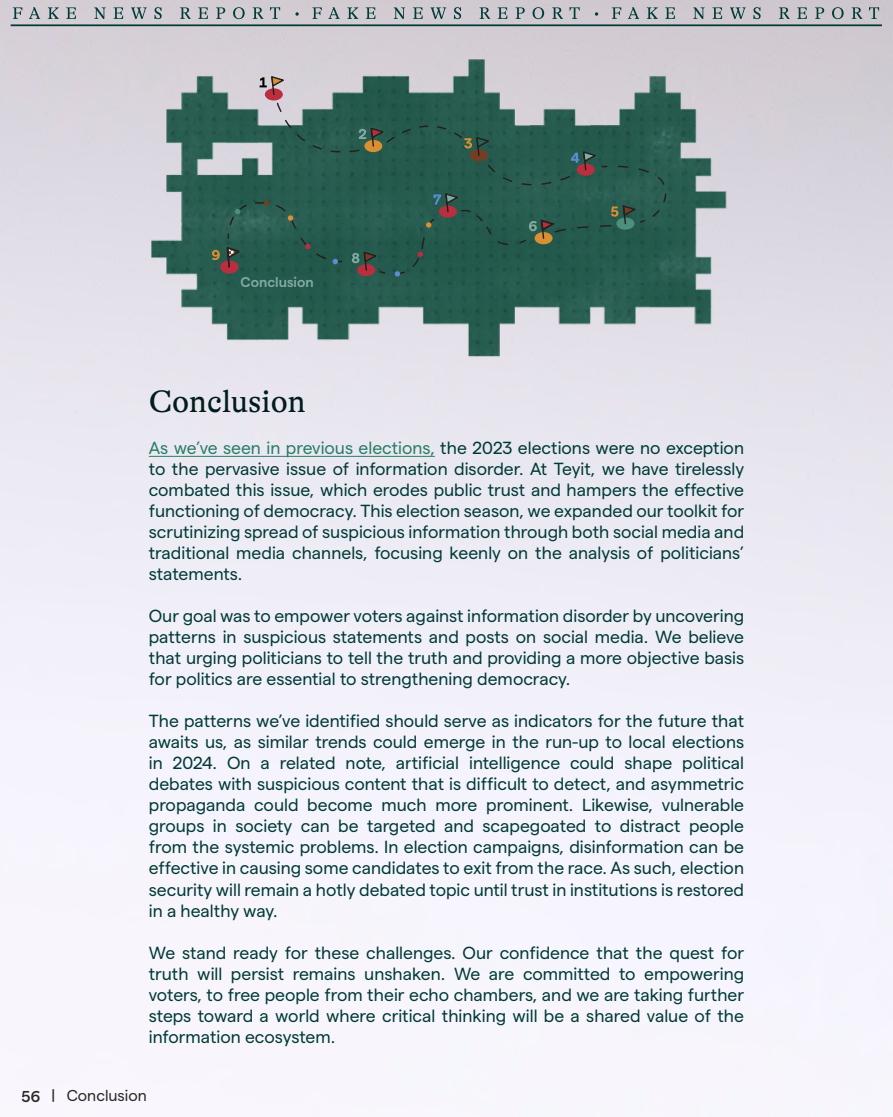
<style>
.page{position:relative;width:893px;height:1117px;background:#fff}
.page>*{position:absolute;margin:0;border:0;box-sizing:border-box;transform-origin:0 0}
.t1{font:31.5px "GT Alpina";color:#001d1c}
.t2{font:17.5px/21px "Matter";color:#003a37;text-align:justify}
.t3{font:15.75px "Matter";color:#2c2522}
.t4{font:600 14px "Matter";color:#80aba3}
.s1{color:#287d67}
.s2{font-weight:500}
</style>
<div class="page">
<img style="left:60px;top:15px;width:768px;height:382px">
<div style="left:265px;top:88px;width:18px;height:12px;background:#ba2e40;border-radius:50%"></div>
<svg style="left:260px;top:75px;width:27px;height:21px"></svg>
<hr style="left:149px;top:456px;width:286px;height:1px;background:#287d67">
<hr style="left:11px;top:24px;width:871px;height:2px;background:#003a37">
<svg style="left:212px;top:102px;width:455px;height:174px;background:#356256"></svg>
<svg style="left:13px;top:7px;width:9px;height:12px"></svg>
<svg style="left:29px;top:7px;width:11px;height:12px"></svg>
<svg style="left:48px;top:7px;width:11px;height:12px"></svg>
<svg style="left:66px;top:7px;width:10px;height:12px"></svg>
<svg style="left:94px;top:7px;width:12px;height:12px"></svg>
<svg style="left:114px;top:7px;width:9px;height:12px"></svg>
<svg style="left:131px;top:7px;width:16px;height:12px"></svg>
<svg style="left:154px;top:7px;width:8px;height:12px"></svg>
<svg style="left:180px;top:7px;width:11px;height:12px"></svg>
<svg style="left:198px;top:7px;width:10px;height:12px"></svg>
<svg style="left:216px;top:7px;width:9px;height:12px"></svg>
<svg style="left:233px;top:7px;width:12px;height:12px"></svg>
<svg style="left:253px;top:7px;width:10px;height:12px"></svg>
<svg style="left:270px;top:7px;width:10px;height:12px"></svg>
<svg style="left:295px;top:12px;width:4px;height:4px"></svg>
<svg style="left:312px;top:7px;width:10px;height:12px"></svg>
<svg style="left:328px;top:7px;width:12px;height:12px"></svg>
<svg style="left:347px;top:7px;width:11px;height:12px"></svg>
<svg style="left:366px;top:7px;width:9px;height:12px"></svg>
<svg style="left:394px;top:7px;width:11px;height:12px"></svg>
<svg style="left:413px;top:7px;width:10px;height:12px"></svg>
<svg style="left:431px;top:7px;width:15px;height:12px"></svg>
<svg style="left:454px;top:7px;width:7px;height:12px"></svg>
<svg style="left:480px;top:7px;width:10px;height:12px"></svg>
<svg style="left:498px;top:7px;width:9px;height:12px"></svg>
<svg style="left:516px;top:7px;width:9px;height:12px"></svg>
<svg style="left:533px;top:7px;width:11px;height:12px"></svg>
<svg style="left:552px;top:7px;width:11px;height:12px"></svg>
<svg style="left:569px;top:7px;width:11px;height:12px"></svg>
<svg style="left:595px;top:12px;width:3px;height:4px"></svg>
<svg style="left:612px;top:7px;width:9px;height:12px"></svg>
<svg style="left:628px;top:7px;width:11px;height:12px"></svg>
<svg style="left:647px;top:7px;width:11px;height:12px"></svg>
<svg style="left:665px;top:7px;width:10px;height:12px"></svg>
<svg style="left:693px;top:7px;width:11px;height:12px"></svg>
<svg style="left:712px;top:7px;width:10px;height:12px"></svg>
<svg style="left:730px;top:7px;width:16px;height:12px"></svg>
<svg style="left:753px;top:7px;width:8px;height:12px"></svg>
<svg style="left:779px;top:7px;width:11px;height:12px"></svg>
<svg style="left:797px;top:7px;width:10px;height:12px"></svg>
<svg style="left:815px;top:7px;width:9px;height:12px"></svg>
<svg style="left:832px;top:7px;width:12px;height:12px"></svg>
<svg style="left:852px;top:7px;width:10px;height:12px"></svg>
<svg style="left:869px;top:7px;width:10px;height:12px"></svg>
<p class="t4" style="left:241px;top:272px;width:75px">Conclusion</p>
<h1 class="t1" style="left:149px;top:384px;width:158px">Conclusion</h1>
<p class="t2" style="left:149px;top:436px;width:597px"><span class="s1">As we’ve seen in previous elections,</span> the 2023 elections were no exception to the pervasive issue of information disorder. At Teyit, we have tirelessly combated this issue, which erodes public trust and hampers the effective functioning of democracy. This election season, we expanded our toolkit for scrutinizing spread of suspicious information through both social media and traditional media channels, focusing keenly on the analysis of politicians’ statements.</p>
<p class="t2" style="left:149px;top:604px;width:597px">Our goal was to empower voters against information disorder by uncovering patterns in suspicious statements and posts on social media. We believe that urging politicians to tell the truth and providing a more objective basis for politics are essential to strengthening democracy.</p>
<p class="t2" style="left:149px;top:709px;width:597px">The patterns we’ve identified should serve as indicators for the future that awaits us, as similar trends could emerge in the run-up to local elections in 2024. On a related note, artificial intelligence could shape political debates with suspicious content that is difficult to detect, and asymmetric propaganda could become much more prominent. Likewise, vulnerable groups in society can be targeted and scapegoated to distract people from the systemic problems. In election campaigns, disinformation can be effective in causing some candidates to exit from the race. As such, election security will remain a hotly debated topic until trust in institutions is restored in a healthy way.</p>
<p class="t2" style="left:149px;top:940px;width:597px">We stand ready for these challenges. Our confidence that the quest for truth will persist remains unshaken. We are committed to empowering voters, to free people from their echo chambers, and we are taking further steps toward a world where critical thinking will be a shared value of the information ecosystem.</p>
<p class="t3" style="left:22px;top:1084px;width:127px"><span class="s2">56</span> | Conclusion</p>
</div>
